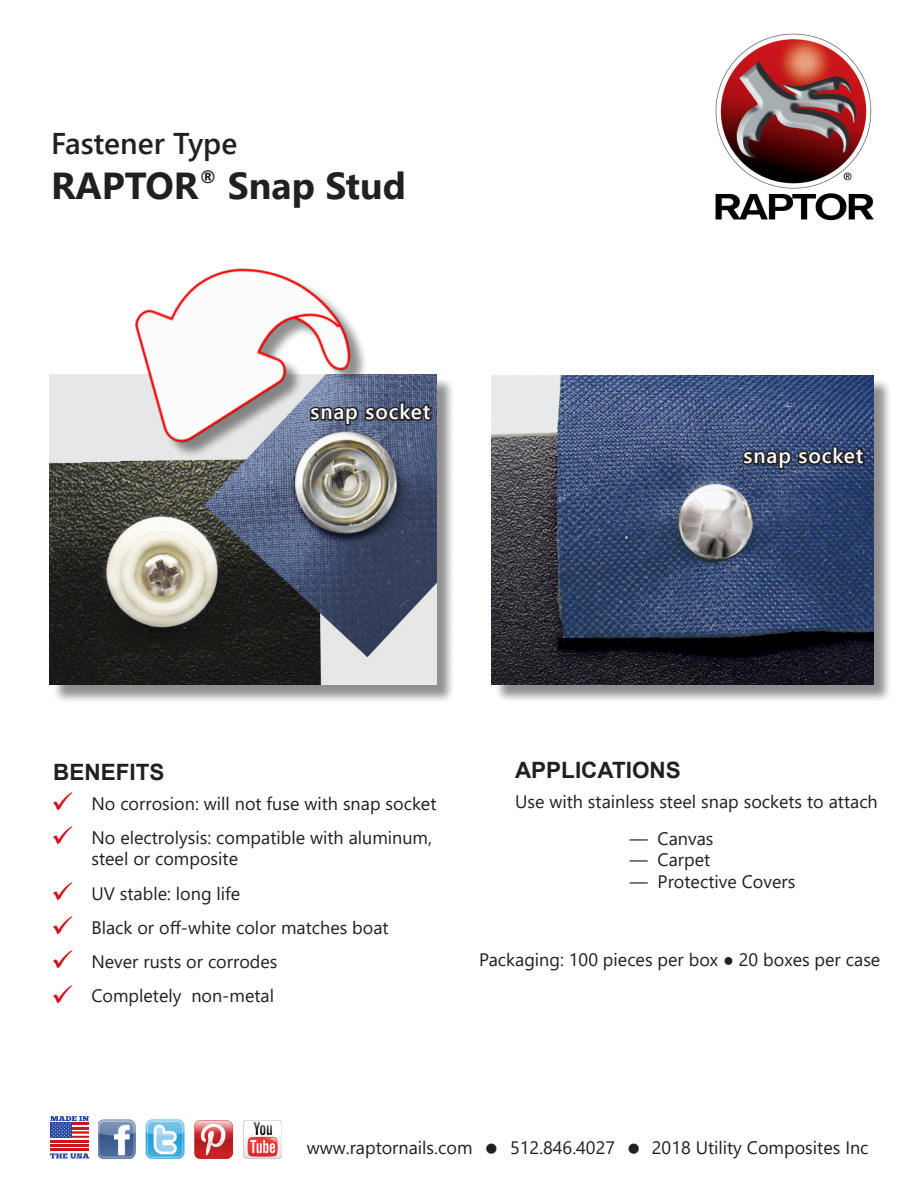
<style>
.page{position:relative;width:918px;height:1188px;background:#fff}
.page>*{position:absolute;margin:0;border:0;box-sizing:border-box;transform-origin:0 0}
.t1{font:700 37.5px "Segoe UI";color:#231f20}
.t2{font:600 30px "Segoe UI";color:#231f20}
.t3{font:700 22.5px "Arial";color:#231f20}
.t4{font:600 21px "Segoe UI";letter-spacing:.04em;color:#fff}
.t5{font:18px "Segoe UI";color:#231f20}
.s1{color:#cd151d}
</style>
<div class="page">
<img style="left:715px;top:33px;width:159px;height:188px">
<img style="left:98px;top:1119px;width:38px;height:40px">
<img style="left:145px;top:1119px;width:40px;height:40px">
<img style="left:194px;top:1120px;width:39px;height:38px">
<img style="left:244px;top:1120px;width:38px;height:38px">
<svg style="left:50px;top:1153px;width:39px;height:6px"></svg>
<hr style="left:50px;top:1140px;width:39px;height:2px;background:#cd151d">
<hr style="left:50px;top:1149px;width:39px;height:2px;background:#cd151d">
<hr style="left:50px;top:1145px;width:39px;height:2px;background:#cd151d">
<svg style="left:50px;top:1116px;width:39px;height:22px"></svg>
<div style="left:52px;top:377px;width:403px;height:326px;background:#231f20;opacity:.5"></div>
<img style="left:50px;top:374px;width:386px;height:311px">
<div style="left:494px;top:378px;width:398px;height:326px;background:#231f20;opacity:.5"></div>
<img style="left:492px;top:376px;width:382px;height:309px">
<img style="left:95px;top:268px;width:276px;height:222px">
<svg style="left:307px;top:401px;width:127px;height:26px;background:#444a5e"></svg>
<svg style="left:741px;top:445px;width:126px;height:26px;background:#303952"></svg>
<p class="t2" style="left:51px;top:115px;width:188px">Fastener Type</p>
<p class="t1" style="left:51px;top:150px;width:356px">RAPTOR<sup>®</sup> Snap Stud</p>
<p class="t4" style="left:311px;top:392px;width:121px">snap socket</p>
<p class="t4" style="left:744px;top:436px;width:121px">snap socket</p>
<p class="t3" style="left:53px;top:756px;width:113px">BENEFITS</p>
<p class="t3" style="left:515px;top:755px;width:167px">APPLICATIONS</p>
<p class="t5" style="left:51px;top:786px;width:387px"><span class="s1">✓</span> No corrosion: will not fuse with snap socket</p>
<p class="t5" style="left:51px;top:820px;width:383px"><span class="s1">✓</span> No electrolysis: compatible with aluminum,</p>
<p class="t5" style="left:92px;top:842px;width:148px">steel or composite</p>
<p class="t5" style="left:51px;top:876px;width:191px"><span class="s1">✓</span> UV stable: long life</p>
<p class="t5" style="left:51px;top:910px;width:339px"><span class="s1">✓</span> Black or off-white color matches boat</p>
<p class="t5" style="left:51px;top:945px;width:228px"><span class="s1">✓</span> Never rusts or corrodes</p>
<p class="t5" style="left:51px;top:979px;width:225px"><span class="s1">✓</span> Completely non-metal</p>
<p class="t5" style="left:515px;top:785px;width:364px">Use with stainless steel snap sockets to attach</p>
<p class="t5" style="left:630px;top:821px;width:85px">— Canvas</p>
<p class="t5" style="left:630px;top:843px;width:82px">— Carpet</p>
<p class="t5" style="left:630px;top:865px;width:167px">— Protective Covers</p>
<p class="t5" style="left:479px;top:942px;width:403px">Packaging: 100 pieces per box ● 20 boxes per case</p>
<p class="t5" style="left:307px;top:1130px;width:167px">www.raptornails.com</p>
<p class="t5" style="left:510px;top:1130px;width:106px">512.846.4027</p>
<p class="t5" style="left:652px;top:1130px;width:218px">2018 Utility Composites Inc</p>
</div>
